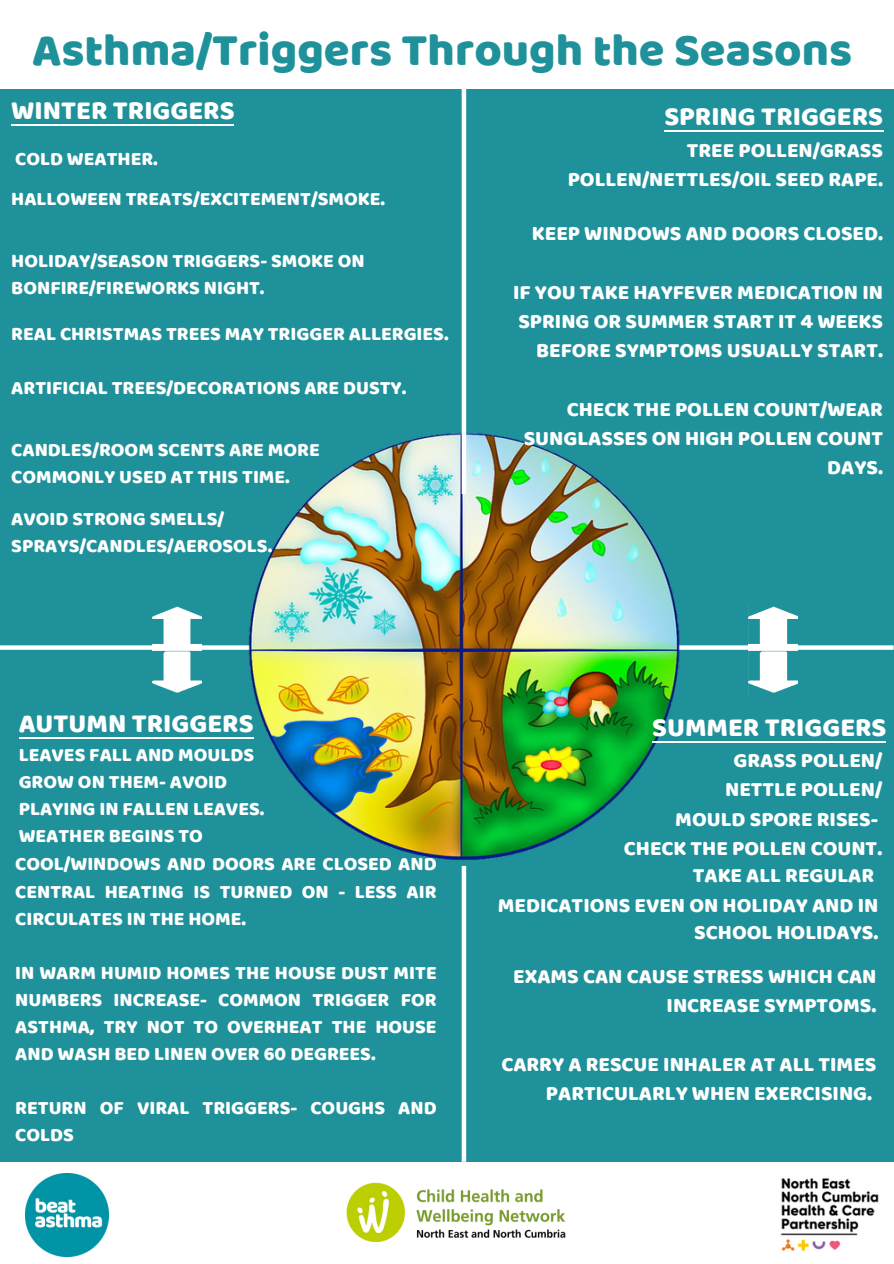
<style>
.page{position:relative;width:894px;height:1264px;background:#fff}
.page>*{position:absolute;margin:0;border:0;box-sizing:border-box;transform-origin:0 0}
.t1{font:46.95px "Baloo";color:#1f919a}
.t2{font:27px "Baloo";color:#fff}
.t3{font:21px/29.2px "Baloo";color:#fff;text-align:right}
.t4{font:19.5px/27px "Baloo";color:#fff}
</style>
<div class="page">
<div style="left:0;top:89px;width:893px;height:1072px;background:#1f919a"></div>
<div style="left:0;top:645px;width:893px;height:5px;background:#fff"></div>
<img style="left:237px;top:430px;width:454px;height:431px">
<img style="left:25px;top:1173px;width:84px;height:83px">
<div style="left:461px;top:81px;width:5px;height:413px;background:#fff"></div>
<div style="left:461px;top:866px;width:5px;height:295px;background:#fff"></div>
<img style="left:780px;top:1178px;width:99px;height:74px">
<img style="left:346px;top:1182px;width:220px;height:61px">
<hr style="left:12px;top:124px;width:222px;height:1px;background:#fff">
<hr style="left:664px;top:131px;width:218px;height:1px;background:#fff">
<img style="left:748px;top:605px;width:49px;height:90px">
<img style="left:152px;top:606px;width:49px;height:87px">
<hr style="left:19px;top:737px;width:234px;height:1px;background:#fff">
<hr style="left:652px;top:741px;width:233px;height:1px;background:#fff">
<p class="t1" style="left:32px;top:21px;width:821px">Asthma/Triggers Through the Seasons</p>
<p class="t2" style="left:11px;top:94px;width:225px">WINTER TRIGGERS</p>
<p class="t4" style="left:11px;top:138px;width:375px;line-height:40.5px">COLD WEATHER.<br>HALLOWEEN TREATS/EXCITEMENT/SMOKE.</p>
<p class="t4" style="left:11px;top:246px;width:355px">HOLIDAY/SEASON TRIGGERS- SMOKE ON<br>BONFIRE/FIREWORKS NIGHT.</p>
<p class="t4" style="left:11px;top:320px;width:439px">REAL CHRISTMAS TREES MAY TRIGGER ALLERGIES.</p>
<p class="t4" style="left:11px;top:374px;width:396px">ARTIFICIAL TREES/DECORATIONS ARE DUSTY.</p>
<p class="t4" style="left:11px;top:435px;width:310px">CANDLES/ROOM SCENTS ARE MORE<br>COMMONLY USED AT THIS TIME.</p>
<p class="t4" style="left:11px;top:504px;width:214px">AVOID STRONG SMELLS/</p>
<p class="t4" style="left:11px;top:531px;width:262px">SPRAYS/CANDLES/AEROSOLS.</p>
<p class="t2" style="left:664px;top:100px;width:220px">SPRING TRIGGERS</p>
<p class="t3" style="left:567px;top:135px;width:317px">TREE POLLEN/GRASS<br>POLLEN/NETTLES/OIL SEED RAPE.</p>
<p class="t3" style="left:531px;top:218px;width:352px">KEEP WINDOWS AND DOORS CLOSED.</p>
<p class="t3" style="left:513px;top:277px;width:371px">IF YOU TAKE HAYFEVER MEDICATION IN<br>SPRING OR SUMMER START IT 4 WEEKS<br>BEFORE SYMPTOMS USUALLY START.</p>
<p class="t3" style="left:523px;top:394px;width:361px">CHECK THE POLLEN COUNT/WEAR<br>SUNGLASSES ON HIGH POLLEN COUNT<br>DAYS.</p>
<p class="t2" style="left:19px;top:706px;width:236px">AUTUMN TRIGGERS</p>
<p class="t4" style="left:19px;top:741px;width:247px">LEAVES FALL AND MOULDS<br>GROW ON THEM- AVOID<br>PLAYING IN FALLEN LEAVES.<br>WEATHER BEGINS TO</p>
<p class="t4" style="left:15px;top:850px;width:423px;text-align:justify">COOL/WINDOWS AND DOORS ARE CLOSED AND CENTRAL HEATING IS TURNED ON - LESS AIR CIRCULATES IN THE HOME.</p>
<p class="t4" style="left:15px;top:958px;width:423px;text-align:justify">IN WARM HUMID HOMES THE HOUSE DUST MITE NUMBERS INCREASE- COMMON TRIGGER FOR ASTHMA, TRY NOT TO OVERHEAT THE HOUSE AND WASH BED LINEN OVER 60 DEGREES.</p>
<p class="t4" style="left:15px;top:1093px;width:423px">RETURN OF VIRAL TRIGGERS- COUGHS AND<br>COLDS</p>
<p class="t2" style="left:652px;top:710px;width:236px">SUMMER TRIGGERS</p>
<p class="t3" style="left:623px;top:745px;width:260px">GRASS POLLEN/<br>NETTLE POLLEN/<br>MOULD SPORE RISES-<br>CHECK THE POLLEN COUNT.</p>
<p class="t3" style="left:692px;top:860px;width:183px">TAKE ALL REGULAR</p>
<p class="t3" style="left:497px;top:890px;width:382px;line-height:27.3px">MEDICATIONS EVEN ON HOLIDAY AND IN<br>SCHOOL HOLIDAYS.</p>
<p class="t3" style="left:513px;top:960px;width:364px">EXAMS CAN CAUSE STRESS WHICH CAN<br>INCREASE SYMPTOMS.</p>
<p class="t3" style="left:501px;top:1048px;width:376px">CARRY A RESCUE INHALER AT ALL TIMES<br>PARTICULARLY WHEN EXERCISING.</p>
</div>
